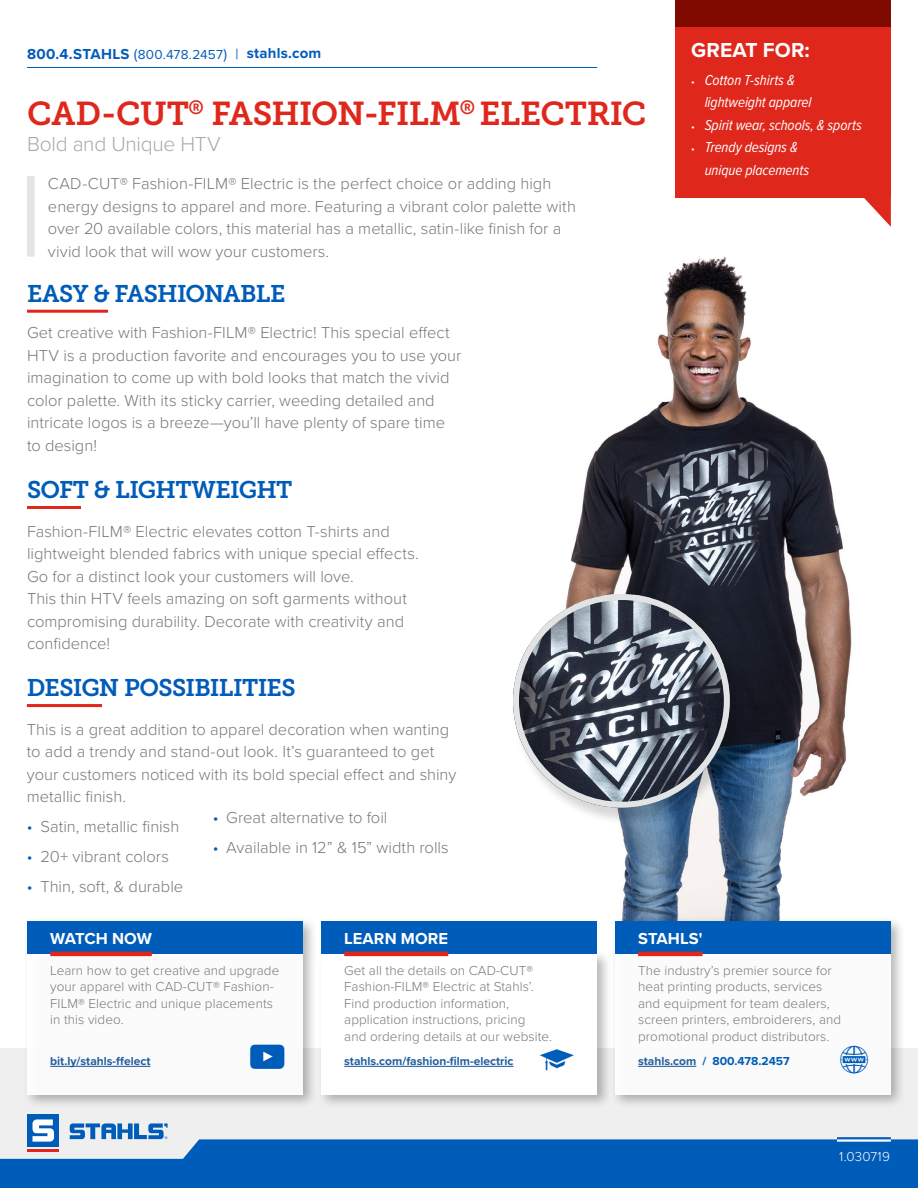
<style>
.page{position:relative;width:918px;height:1188px;background:#fff}
.page>*{position:absolute;margin:0;border:0;box-sizing:border-box;transform-origin:0 0}
.t1{font:48px "Stahls Glyphs Vol 1";color:#005cb9}
.t2{font:39px "Stahls Glyphs Vol 1";color:#005cb9}
.t3{font:33px "Museo Slab 700";letter-spacing:-.015em;color:#df271c}
.t4{font:24px "Museo Slab 700";letter-spacing:-.03em;color:#005cb9}
.t5{font:300 21px "Proxima Nova";letter-spacing:-.015em;color:#a7a9ac}
.t6{font:700 21px "Proxima Nova";letter-spacing:.005em;color:#fff}
.t7{font:300 16.5px/22.5px "Proxima Nova";color:#77787b}
.t8{font:700 16.5px "Proxima Nova";letter-spacing:.005em;color:#fff}
.t9{font:700 16.5px "Proxima Nova";letter-spacing:-.015em;color:#fff}
.t10{font:italic 15px/22.5px "Proxima Nova Cond";letter-spacing:-.005em;color:#fff}
.t11{font:700 15px "Proxima Nova";letter-spacing:.015em;color:#005cb9}
.t12{font:300 13.5px/16.5px "Proxima Nova";letter-spacing:.005em;color:#77787b}
.t13{font:300 13.5px "Proxima Nova";letter-spacing:.015em;color:#fff}
.t14{font:700 12px "Proxima Nova";color:#215e9e}
.t15{font:700 12px "Proxima Nova";color:#005cb9}
.s1{font-weight:400}
.s2{font-weight:400;font-size:13.5px}
.s3{color:#005cb9}
.s4{font-family:"Proxima Nova";font-style:normal;font-size:10.5px}
.s5{color:#215e9e}
</style>
<div class="page">
<div style="left:0;top:1049px;width:918px;height:110px;background:#efeff0"></div>
<svg style="left:0;top:1139px;width:918px;height:49px;background:#1468bd"></svg>
<div style="left:27px;top:1114px;width:32px;height:33px;background:#005cb9"></div>
<hr style="left:27px;top:1150px;width:32px;height:2px;background:#df271c">
<svg style="left:33px;top:1119px;width:21px;height:23px"></svg>
<svg style="left:70px;top:1123px;width:98px;height:16px"></svg>
<div style="left:675px;top:0;width:216px;height:198px;background:#df271c"></div>
<hr style="left:27px;top:67px;width:570px;height:1px;background:#005cb9">
<div style="left:675px;top:0;width:216px;height:27px;background:#800a00"></div>
<svg style="left:837px;top:1139px;width:54px;height:3px"></svg>
<hr style="left:837px;top:1137px;width:54px;height:2px;background:#005cb9">
<svg style="left:864px;top:198px;width:27px;height:29px"></svg>
<img style="left:567px;top:256px;width:285px;height:660px">
<hr style="left:27px;top:506px;width:54px;height:3px;background:#df271c">
<hr style="left:27px;top:704px;width:75px;height:3px;background:#df271c">
<hr style="left:27px;top:310px;width:81px;height:3px;background:#df271c">
<div style="left:22px;top:916px;width:296px;height:193px;background:#000;opacity:.3"></div>
<div style="left:27px;top:953px;width:276px;height:141px;background:#fff"></div>
<div style="left:27px;top:921px;width:276px;height:32px;background:#005cb9"></div>
<hr style="left:50px;top:1066px;width:100px;height:1px;background:#215e9e">
<hr style="left:50px;top:952px;width:102px;height:4px;background:#df271c">
<div style="left:317px;top:949px;width:295px;height:161px;background:#000;opacity:.3"></div>
<div style="left:321px;top:953px;width:276px;height:141px;background:#fff"></div>
<div style="left:321px;top:921px;width:276px;height:32px;background:#005cb9"></div>
<hr style="left:344px;top:1066px;width:169px;height:1px;background:#215e9e">
<hr style="left:344px;top:952px;width:104px;height:4px;background:#df271c">
<div style="left:610px;top:916px;width:296px;height:193px;background:#000;opacity:.3"></div>
<div style="left:615px;top:953px;width:276px;height:141px;background:#fff"></div>
<div style="left:615px;top:921px;width:276px;height:32px;background:#005cb9"></div>
<hr style="left:638px;top:1066px;width:58px;height:1px;background:#215e9e">
<hr style="left:638px;top:952px;width:65px;height:4px;background:#df271c">
<div style="left:27px;top:176px;width:7px;height:81px;background:#e2e3e4"></div>
<div style="left:511px;top:596px;width:234px;height:230px;background:#000;opacity:.16"></div>
<img style="left:513px;top:594px;width:217px;height:214px">
<div style="left:513px;top:594px;width:217px;height:214px;border:6px solid #e2e3e4;border-radius:50%"></div>
<p class="t11" style="left:27px;top:43px;width:296px">800.4.STAHLS <span class="s1">(</span><span class="s2">800.478.2457</span><span class="s1">) |</span> stahls.com</p>
<h3 class="t3" style="left:27px;top:95px;width:621px">CAD-CUT<sup>®</sup> FASHION-FILM<sup>®</sup> ELECTRIC</h3>
<p class="t5" style="left:27px;top:128px;width:195px">Bold and Unique HTV</p>
<p class="t7" style="left:48px;top:171px;width:529px">CAD-CUT® Fashion-FILM® Electric is the perfect choice or adding high energy designs to apparel and more. Featuring a vibrant color palette with over 20 available colors, this material has a metallic, satin-like finish for a vivid look that will wow your customers.</p>
<h3 class="t4" style="left:27px;top:280px;width:260px">EASY &amp; FASHIONABLE</h3>
<p class="t7" style="left:27px;top:320px;width:436px">Get creative with Fashion-FILM® Electric! This special effect HTV is a production favorite and encourages you to use your imagination to come up with bold looks that match the vivid color palette. With its sticky carrier, weeding detailed and intricate logos is a breeze—you’ll have plenty of spare time to design!</p>
<h3 class="t4" style="left:27px;top:477px;width:267px">SOFT &amp; LIGHTWEIGHT</h3>
<p class="t7" style="left:27px;top:519px;width:393px">Fashion-FILM® Electric elevates cotton T-shirts and lightweight blended fabrics with unique special effects.<br>Go for a distinct look your customers will love.<br>This thin HTV feels amazing on soft garments without compromising durability. Decorate with creativity and confidence!</p>
<h3 class="t4" style="left:27px;top:675px;width:270px">DESIGN POSSIBILITIES</h3>
<p class="t7" style="left:27px;top:717px;width:431px">This is a great addition to apparel decoration when wanting to add a trendy and stand-out look. It’s guaranteed to get your customers noticed with its bold special effect and shiny metallic finish.</p>
<p class="t7" style="left:27px;top:815px;width:154px"><span class="s3">•</span> Satin, metallic finish</p>
<p class="t7" style="left:27px;top:845px;width:144px"><span class="s3">•</span> 20+ vibrant colors</p>
<p class="t7" style="left:27px;top:875px;width:158px"><span class="s3">•</span> Thin, soft, &amp; durable</p>
<p class="t7" style="left:213px;top:806px;width:176px"><span class="s3">•</span> Great alternative to foil</p>
<p class="t7" style="left:213px;top:836px;width:238px"><span class="s3">•</span> Available in 12” &amp; 15” width rolls</p>
<p class="t6" style="left:691px;top:34px;width:120px">GREAT FOR:</p>
<p class="t10" style="left:705px;top:68px;width:108px;text-indent:-14px"><span class="s4">•</span> Cotton T-shirts &amp; lightweight apparel</p>
<p class="t10" style="left:691px;top:113px;width:172px"><span class="s4">•</span> Spirit wear, schools, &amp; sports</p>
<p class="t10" style="left:705px;top:135px;width:106px;text-indent:-14px"><span class="s4">•</span> Trendy designs &amp; unique placements</p>
<p class="t9" style="left:50px;top:926px;width:103px">WATCH NOW</p>
<p class="t8" style="left:344px;top:926px;width:106px">LEARN MORE</p>
<p class="t8" style="left:638px;top:926px;width:66px">STAHLS'</p>
<p class="t12" style="left:344px;top:961px;width:209px">Get all the details on CAD-CUT® Fashion-FILM® Electric at Stahls’.<br>Find production information, application instructions, pricing<br>and ordering details at our website.</p>
<p class="t14" style="left:344px;top:1052px;width:171px">stahls.com/fashion-film-electric</p>
<p class="t12" style="left:638px;top:961px;width:205px">The industry’s premier source for heat printing products, services and equipment for team dealers, screen printers, embroiderers, and promotional product distributors.</p>
<p class="t15" style="left:638px;top:1052px;width:153px"><span class="s5">stahls.com</span> / 800.478.2457</p>
<p class="t12" style="left:50px;top:961px;width:231px">Learn how to get creative and upgrade your apparel with CAD-CUT® Fashion-<br>FILM® Electric and unique placements in this video.</p>
<p class="t14" style="left:50px;top:1052px;width:102px">bit.ly/stahls-ffelect</p>
<h1 class="t1" style="left:248px;top:1032px;width:39px">•</h1>
<h1 class="t1" style="left:539px;top:1035px;width:36px">?</h1>
<h2 class="t2" style="left:839px;top:1040px;width:32px">]</h2>
<p class="t13" style="left:839px;top:1146px;width:52px">1.030719</p>
</div>
